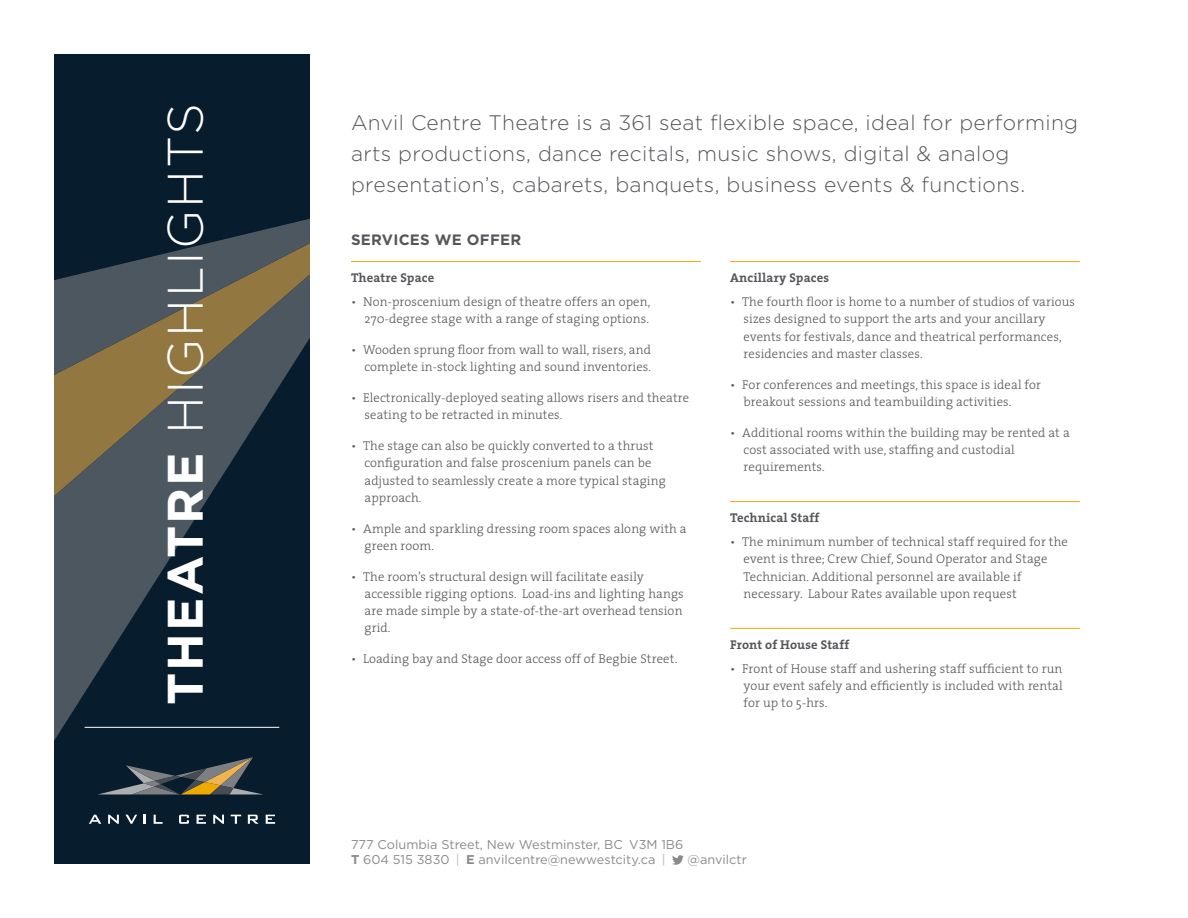
<style>
.page{position:relative;width:1188px;height:918px;background:#fff}
.page>*{position:absolute;margin:0;border:0;box-sizing:border-box;transform-origin:0 0}
.t1{font:300 49.8px "Gotham";letter-spacing:.04em;color:#fff}
.t2{font:300 21px/31.2px "Gotham";letter-spacing:.015em;color:#55565a}
.t3{font:700 15px "Gotham";letter-spacing:.015em;color:#55565a}
.t4{font:300 12.75px/17.2px "The Serif";letter-spacing:.01em;color:#55565a}
.t5{font:12.75px/15.3px "Gotham";color:#8a8a8d}
.t6{font:700 12.75px "The Serif";letter-spacing:.01em;color:#55565a}
.s1{font-weight:700}
.s2{color:#b8b8b9}
</style>
<div class="page">
<div style="left:54px;top:54px;width:256px;height:810px;background:#071c2c"></div>
<svg style="left:54px;top:218px;width:256px;height:606px"></svg>
<hr style="left:351px;top:261px;width:350px;height:1px;background:#edaa00">
<svg style="left:98px;top:757px;width:165px;height:37px"></svg>
<svg style="left:89px;top:815px;width:12px;height:9px"></svg>
<svg style="left:108px;top:815px;width:11px;height:9px"></svg>
<svg style="left:125px;top:815px;width:12px;height:9px"></svg>
<svg style="left:144px;top:815px;width:2px;height:9px"></svg>
<svg style="left:154px;top:815px;width:9px;height:9px"></svg>
<svg style="left:179px;top:815px;width:10px;height:9px"></svg>
<svg style="left:197px;top:815px;width:9px;height:9px"></svg>
<svg style="left:213px;top:815px;width:11px;height:9px"></svg>
<svg style="left:231px;top:815px;width:10px;height:9px"></svg>
<svg style="left:248px;top:815px;width:11px;height:9px"></svg>
<svg style="left:266px;top:815px;width:9px;height:9px"></svg>
<hr style="left:730px;top:261px;width:350px;height:1px;background:#edaa00">
<hr style="left:730px;top:501px;width:350px;height:1px;background:#edaa00">
<hr style="left:730px;top:628px;width:350px;height:1px;background:#edaa00">
<hr style="left:85px;top:727px;width:194px;height:1px;background:#fff">
<svg style="left:672px;top:855px;width:12px;height:10px"></svg>
<h1 class="t1" style="left:158px;top:705px;width:604px;rotate:-90deg"><span class="s1">THEATRE</span> HIGHLIGHTS</h1>
<h2 class="t2" style="left:351px;top:107px;width:729px">Anvil Centre Theatre is a 361 seat flexible space, ideal for performing arts productions, dance recitals, music shows, digital &amp; analog presentation’s, cabarets, banquets, business events &amp; functions.</h2>
<p class="t3" style="left:351px;top:231px;width:172px">SERVICES WE OFFER</p>
<p class="t6" style="left:351px;top:267px;width:85px">Theatre Space</p>
<p class="t4" style="left:351px;top:293px;width:301px;text-align:right">• Non-proscenium design of theatre offers an open,<br>270-degree stage with a range of staging options.</p>
<p class="t4" style="left:351px;top:341px;width:302px;text-align:right">• Wooden sprung floor from wall to wall, risers, and complete in-stock lighting and sound inventories.</p>
<p class="t4" style="left:365px;top:389px;width:326px;text-indent:-14px">• Electronically-deployed seating allows risers and theatre seating to be retracted in minutes.</p>
<p class="t4" style="left:365px;top:437px;width:303px;text-indent:-14px">• The stage can also be quickly converted to a thrust configuration and false proscenium panels can be adjusted to seamlessly create a more typical staging approach.</p>
<p class="t4" style="left:365px;top:519px;width:324px;text-indent:-14px">• Ample and sparkling dressing room spaces along with a green room.</p>
<p class="t4" style="left:365px;top:567px;width:321px;text-indent:-14px">• The room’s structural design will facilitate easily accessible rigging options. Load-ins and lighting hangs are made simple by a state-of-the-art overhead tension grid.</p>
<p class="t4" style="left:351px;top:650px;width:328px">• Loading bay and Stage door access off of Begbie Street.</p>
<p class="t6" style="left:730px;top:267px;width:100px">Ancillary Spaces</p>
<p class="t4" style="left:744px;top:293px;width:333px;text-indent:-14px">• The fourth floor is home to a number of studios of various sizes designed to support the arts and your ancillary events for festivals, dance and theatrical performances, residencies and master classes.</p>
<p class="t4" style="left:744px;top:375px;width:299px;text-indent:-14px">• For conferences and meetings, this space is ideal for breakout sessions and teambuilding activities.</p>
<p class="t4" style="left:744px;top:423px;width:328px;text-indent:-14px">• Additional rooms within the building may be rented at a cost associated with use, staffing and custodial requirements.</p>
<p class="t6" style="left:730px;top:507px;width:91px">Technical Staff</p>
<p class="t4" style="left:744px;top:533px;width:326px;text-indent:-14px">• The minimum number of technical staff required for the event is three; Crew Chief, Sound Operator and Stage Technician. Additional personnel are available if necessary. Labour Rates available upon request</p>
<p class="t6" style="left:730px;top:634px;width:121px">Front of House Staff</p>
<p class="t4" style="left:744px;top:659px;width:321px;text-align:justify;text-indent:-14px">• Front of House staff and ushering staff sufficient to run your event safely and efficiently is included with rental for up to 5-hrs.</p>
<p class="t5" style="left:351px;top:836px;width:334px">777 Columbia Street, New Westminster, BC V3M 1B6<br><span class="s1">T</span> 604 515 3830 <span class="s2">|</span> <span class="s1">E</span> anvilcentre@newwestcity.ca <span class="s2">|</span></p>
<p class="t5" style="left:688px;top:852px;width:61px">@anvilctr</p>
</div>
